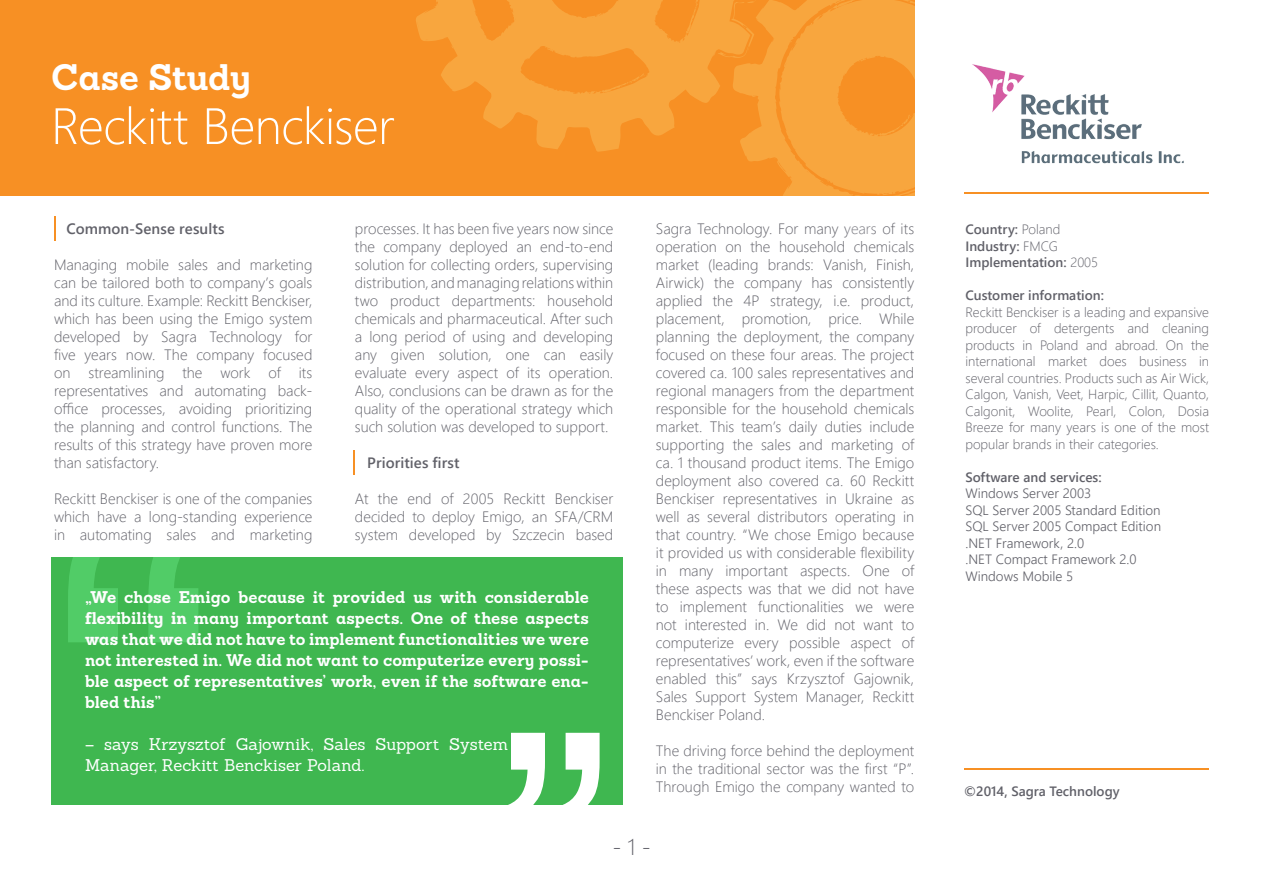
<style>
.page{position:relative;width:1263px;height:893px;background:#fff}
.page>*{position:absolute;margin:0;border:0;box-sizing:border-box;transform-origin:0 0}
.t1{font:51px "Webly Sleek UI Light";letter-spacing:-.01em;color:#fff}
.t2{font:700 36px "Sanchez";letter-spacing:-.005em;color:#fff}
.t3{font:22.5px "Webly Sleek UI Light";color:#616169}
.t4{font:700 16.5px/20.9px "Sanchez";letter-spacing:.005em;color:#fff;text-align:justify}
.t5{font:16.5px/20.9px "Sanchez";color:#fff}
.t6{font:15px/18px "Webly Sleek UI Light";color:#616169;text-align:justify}
.t7{font:15px "Webly Sleek UI Semibold";letter-spacing:.005em;color:#616169}
.t8{font:13.5px/16.5px "Webly Sleek UI Light";color:#616169;text-align:justify}
.t9{font:13.5px/16.5px "Webly Sleek UI Semilight";color:#616169}
.t10{font:13.5px/16.5px "Webly Sleek UI Semibold";color:#616169}
.s1{font-family:"Webly Sleek UI Light"}
</style>
<div class="page">
<div style="left:51px;top:557px;width:572px;height:248px;background:#3fb750"></div>
<svg style="left:508px;top:733px;width:92px;height:72px"></svg>
<svg style="left:68px;top:557px;width:130px;height:85px"></svg>
<hr style="left:964px;top:192px;width:245px;height:2px;background:#f79024">
<hr style="left:964px;top:768px;width:245px;height:2px;background:#f79024">
<div style="left:0;top:0;width:914px;height:195px;background:#f79024"></div>
<hr style="left:54px;top:216px;width:2px;height:25px;background:#f79024">
<hr style="left:353px;top:450px;width:2px;height:25px;background:#f79024">
<svg style="left:410px;top:0;width:505px;height:196px;fill:#f8a63e"></svg>
<img style="left:972px;top:64px;width:212px;height:100px">
<h2 class="t2" style="left:51px;top:52px;width:202px">Case Study</h2>
<h1 class="t1" style="left:51px;top:87px;width:345px">Reckitt Benckiser</h1>
<p class="t7" style="left:66px;top:217px;width:160px">Common-Sense results</p>
<p class="t6" style="left:54px;top:255px;width:260px">Managing mobile sales and marketing can be tailored both to company’s goals and its culture. Example: Reckitt Benckiser, which has been using the Emigo system developed by Sagra Technology for five years now. The company focused on streamlining the work of its representatives and automating back&shy;office processes, avoiding prioritizing the planning and control functions. The results of this strategy have proven more than satisfactory.</p>
<p class="t6" style="left:54px;top:489px;width:260px">Reckitt Benckiser is one of the companies which have a long-standing experience in automating sales and marketing</p>
<p class="t6" style="left:355px;top:219px;width:260px">processes. It has been five years now since the company deployed an end-to-end solution for collecting orders, supervising distribution, and managing relations within two product departments: household chemicals and pharmaceutical. After such a long period of using and developing any given solution, one can easily evaluate every aspect of its operation.<br>Also, conclusions can be drawn as for the quality of the operational strategy which such solution was developed to support.</p>
<p class="t7" style="left:367px;top:451px;width:94px">Priorities first</p>
<p class="t6" style="left:355px;top:489px;width:260px">At the end of 2005 Reckitt Benckiser decided to deploy Emigo, an SFA/CRM system developed by Szczecin based</p>
<p class="t4" style="left:85px;top:587px;width:505px">„We chose Emigo because it provided us with considerable flexibility in many important aspects. One of these aspects was that we did not have to implement functionalities we were not interested in. We did not want to computerize every possi&shy;ble aspect of representatives’ work, even if the software ena&shy;bled this”</p>
<p class="t5" style="left:85px;top:733px;width:425px">– says Krzysztof Gajownik, Sales Support System<br>Manager, Reckitt Benckiser Poland.</p>
<p class="t6" style="left:656px;top:219px;width:260px">Sagra Technology. For many years of its operation on the household chemicals market (leading brands: Vanish, Finish, Airwick) the company has consistently applied the 4P strategy, i.e. product, placement, promotion, price. While planning the deployment, the company focused on these four areas. The project covered ca. 100 sales representatives and regional managers from the department responsible for the household chemicals market. This team’s daily duties include supporting the sales and marketing of ca. 1 thousand product items. The Emigo deployment also covered ca. 60 Reckitt Benckiser representatives in Ukraine as well as several distributors operating in that country. “We chose Emigo because it provided us with considerable flexibility in many important aspects. One of these aspects was that we did not have to implement functionalities we were not interested in. We did not want to computerize every possible aspect of representatives’ work, even if the software enabled this” says Krzysztof Gajownik, Sales Support System Manager, Reckitt Benckiser Poland.</p>
<p class="t6" style="left:656px;top:741px;width:260px">The driving force behind the deployment in the traditional sector was the first “P”.<br>Through Emigo the company wanted to</p>
<h3 class="t3" style="left:612px;top:830px;width:40px">- 1 -</h3>
<p class="t10" style="left:965px;top:221px;width:134px">Country: <span class="s1">Poland<br></span>Industry: <span class="s1">FMCG<br></span>Implementation: <span class="s1">2005</span></p>
<p class="t10" style="left:965px;top:287px;width:140px">Customer information:</p>
<p class="t8" style="left:965px;top:303px;width:245px">Reckitt Benckiser is a leading and expansive producer of detergents and cleaning products in Poland and abroad. On the international market does business in several countries. Products such as Air Wick, Calgon, Vanish, Veet, Harpic, Cillit, Quanto, Calgonit, Woolite, Pearl, Colon, Dosia Breeze for many years is one of the most popular brands in their categories.</p>
<p class="t10" style="left:965px;top:468px;width:138px">Software and services:</p>
<p class="t9" style="left:965px;top:485px;width:197px">Windows Server 2003<br>SQL Server 2005 Standard Edition<br>SQL Server 2005 Compact Edition .NET Framework, 2.0<br>.NET Compact Framework 2.0<br>Windows Mobile 5</p>
<p class="t10" style="left:964px;top:782px;width:157px">©2014, Sagra Technology</p>
</div>
